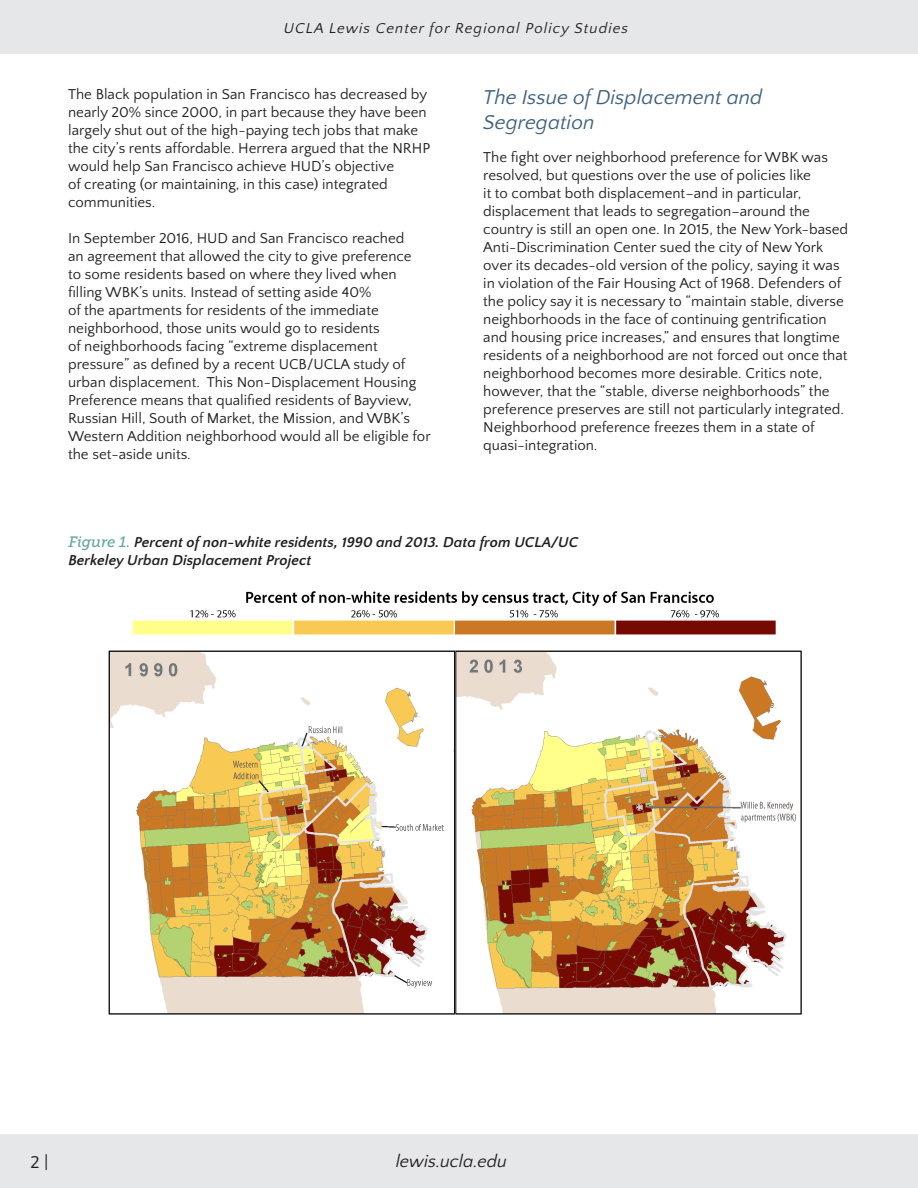
<style>
.page{position:relative;width:918px;height:1188px;background:#fff}
.page>*{position:absolute;margin:0;border:0;box-sizing:border-box;transform-origin:0 0}
.t1{font:italic 21px/25.2px "Quattrocento Sans";color:#3f617f}
.t2{font:italic 18px "Quattrocento Sans";color:#231f20}
.t3{font:18px "Quattrocento Sans";color:#231f20}
.t4{font:15px/18px "Quattrocento Sans";color:#231f20}
.t5{font:italic 700 15px/18px "Quattrocento Sans";color:#231f20}
.t6{font:italic 15px "Quattrocento Sans";letter-spacing:.07em;color:#231f20}
.s1{font-family:"Museo Slab 500";font-weight:400;color:#61a6a3}
</style>
<div class="page">
<div style="left:0;top:1134px;width:918px;height:54px;background:#e6e7e9"></div>
<div style="left:0;top:0;width:918px;height:54px;background:#e6e7e9"></div>
<img style="left:108px;top:591px;width:694px;height:424px">
<p class="t6" style="left:284px;top:20px;width:346px">UCLA Lewis Center for Regional Policy Studies</p>
<p class="t4" style="left:68px;top:86px;width:364px">The Black population in San Francisco has decreased by nearly 20% since 2000, in part because they have been largely shut out of the high-paying tech jobs that make the city’s rents affordable. Herrera argued that the NRHP would help San Francisco achieve HUD’s objective<br>of creating (or maintaining, in this case) integrated communities.</p>
<p class="t4" style="left:68px;top:230px;width:364px">In September 2016, HUD and San Francisco reached<br>an agreement that allowed the city to give preference<br>to some residents based on where they lived when filling WBK’s units. Instead of setting aside 40%<br>of the apartments for residents of the immediate neighborhood, those units would go to residents<br>of neighborhoods facing “extreme displacement pressure” as defined by a recent UCB/UCLA study of urban displacement. This Non-Displacement Housing Preference means that qualified residents of Bayview, Russian Hill, South of Market, the Mission, and WBK’s Western Addition neighborhood would all be eligible for the set-aside units.</p>
<p class="t1" style="left:483px;top:85px;width:280px">The Issue of Displacement and<br>Segregation</p>
<p class="t4" style="left:483px;top:149px;width:366px">The fight over neighborhood preference for WBK was resolved, but questions over the use of policies like<br>it to combat both displacement–and in particular, displacement that leads to segregation–around the country is still an open one. In 2015, the New York-based Anti-Discrimination Center sued the city of New York over its decades-old version of the policy, saying it was in violation of the Fair Housing Act of 1968. Defenders of the policy say it is necessary to “maintain stable, diverse neighborhoods in the face of continuing gentrification and housing price increases,” and ensures that longtime residents of a neighborhood are not forced out once that neighborhood becomes more desirable. Critics note, however, that the “stable, diverse neighborhoods” the preference preserves are still not particularly integrated.<br>Neighborhood preference freezes them in a state of quasi-integration.</p>
<p class="t5" style="left:68px;top:533px;width:511px"><span class="s1">Figure 1.</span> Percent of non-white residents, 1990 and 2013. Data from UCLA/UC<br>Berkeley Urban Displacement Project</p>
<p class="t3" style="left:31px;top:1153px;width:19px">2 |</p>
<p class="t2" style="left:396px;top:1152px;width:113px">lewis.ucla.edu</p>
</div>
